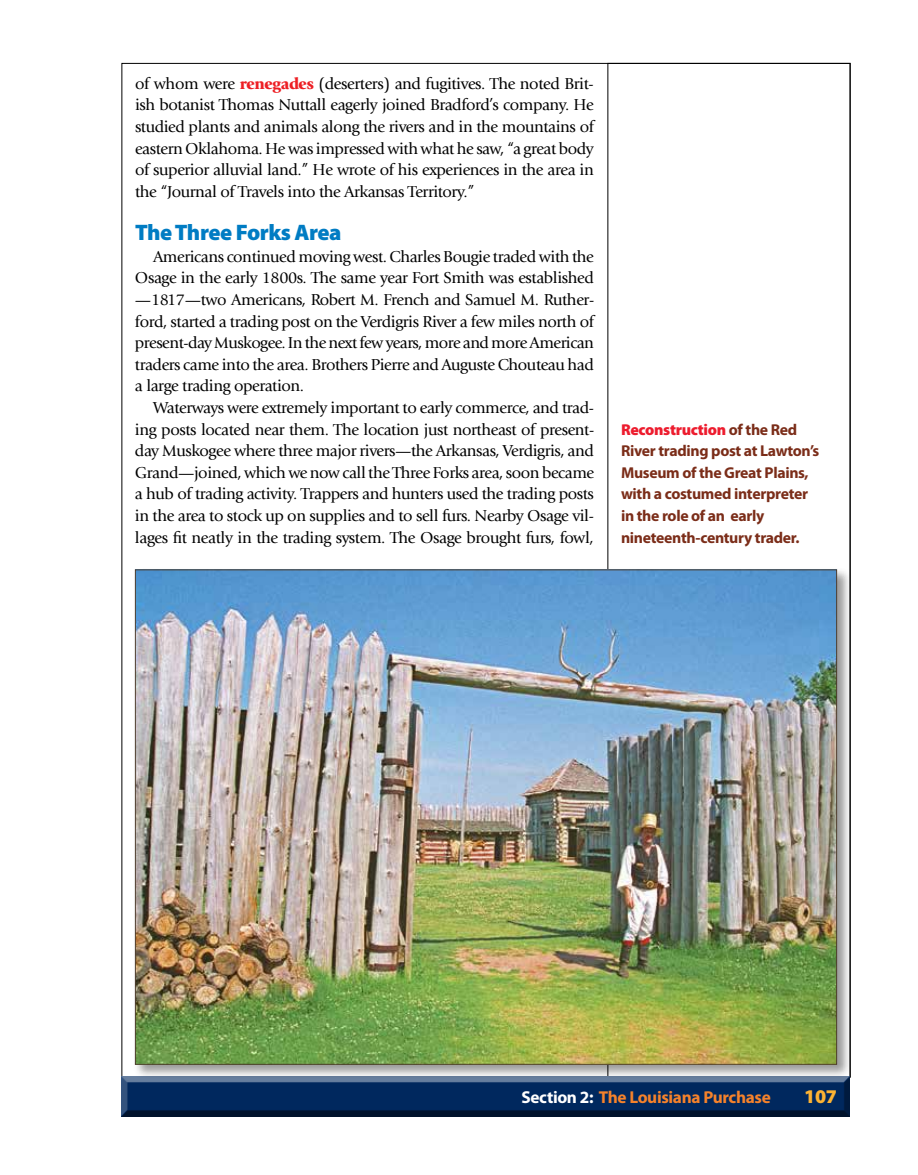
<style>
.page{position:relative;width:918px;height:1175px;background:#fff}
.page>*{position:absolute;margin:0;border:0;box-sizing:border-box;transform-origin:0 0}
.t1{font:900 22.5px "Myriad Pro";letter-spacing:-.025em;color:#007cc3}
.t2{font:900 19.5px "Myriad Pro";color:#fcb333}
.t3{font:700 17.25px "Myriad Pro";letter-spacing:-.02em;color:#f5822b}
.t4{font:16.5px/21.6px "Giovanni";letter-spacing:-.025em;color:#000;text-align:justify}
.t5{font:700 15.75px/21.6px "Myriad Pro";letter-spacing:-.02em;color:#7b2d19}
.s1{font-weight:900;color:#ed1f24}
.s2{font-weight:900;color:#ed1c2e}
.s3{color:#fff}
</style>
<div class="page">
<div style="left:120px;top:1074px;width:732px;height:43px;background:#000;opacity:.75"></div>
<div style="left:133px;top:567px;width:718px;height:512px;background:#000;opacity:.4"></div>
<img style="left:137px;top:571px;width:698px;height:491px">
<p class="t4" style="left:135px;top:73px;width:460px">of whom were <span class="s1">renegades</span> (deserters) and fugitives. The noted Brit&shy;ish botanist Thomas Nuttall eagerly joined Bradford’s company. He studied plants and animals along the rivers and in the mountains of eastern Oklahoma. He was impressed with what he saw, “a great body of superior alluvial land.” He wrote of his experiences in the area in the “Journal of Travels into the Arkansas Territory.”</p>
<h1 class="t1" style="left:135px;top:217px;width:208px">The Three Forks Area</h1>
<p class="t4" style="left:135px;top:246px;width:461px;text-indent:18px">Americans continued moving west. Charles Bougie traded with the Osage in the early 1800s. The same year Fort Smith was established —1817—two Americans, Robert M. French and Samuel M. Ruther&shy;ford, started a trading post on the Verdigris River a few miles north of present-day Muskogee. In the next few years, more and more American traders came into the area. Brothers Pierre and Auguste Chouteau had a large trading operation.</p>
<p class="t4" style="left:135px;top:397px;width:461px;text-indent:18px">Waterways were extremely important to early commerce, and trad&shy;ing posts located near them. The location just northeast of present&shy;day Muskogee where three major rivers—the Arkansas, Verdigris, and Grand—joined, which we now call the Three Forks area, soon became a hub of trading activity. Trappers and hunters used the trading posts in the area to stock up on supplies and to sell furs. Nearby Osage vil&shy;lages fit neatly in the trading system. The Osage brought furs, fowl,</p>
<p class="t5" style="left:621px;top:418px;width:200px"><span class="s2">Reconstruction</span> of the Red<br>River trading post at Lawton’s<br>Museum of the Great Plains, with a costumed interpreter in the role of an early nineteenth-century trader.</p>
<p class="t3" style="left:521px;top:1085px;width:251px"><span class="s3">Section 2:</span> The Louisiana Purchase</p>
<p class="t2" style="left:804px;top:1083px;width:34px">107</p>
</div>
